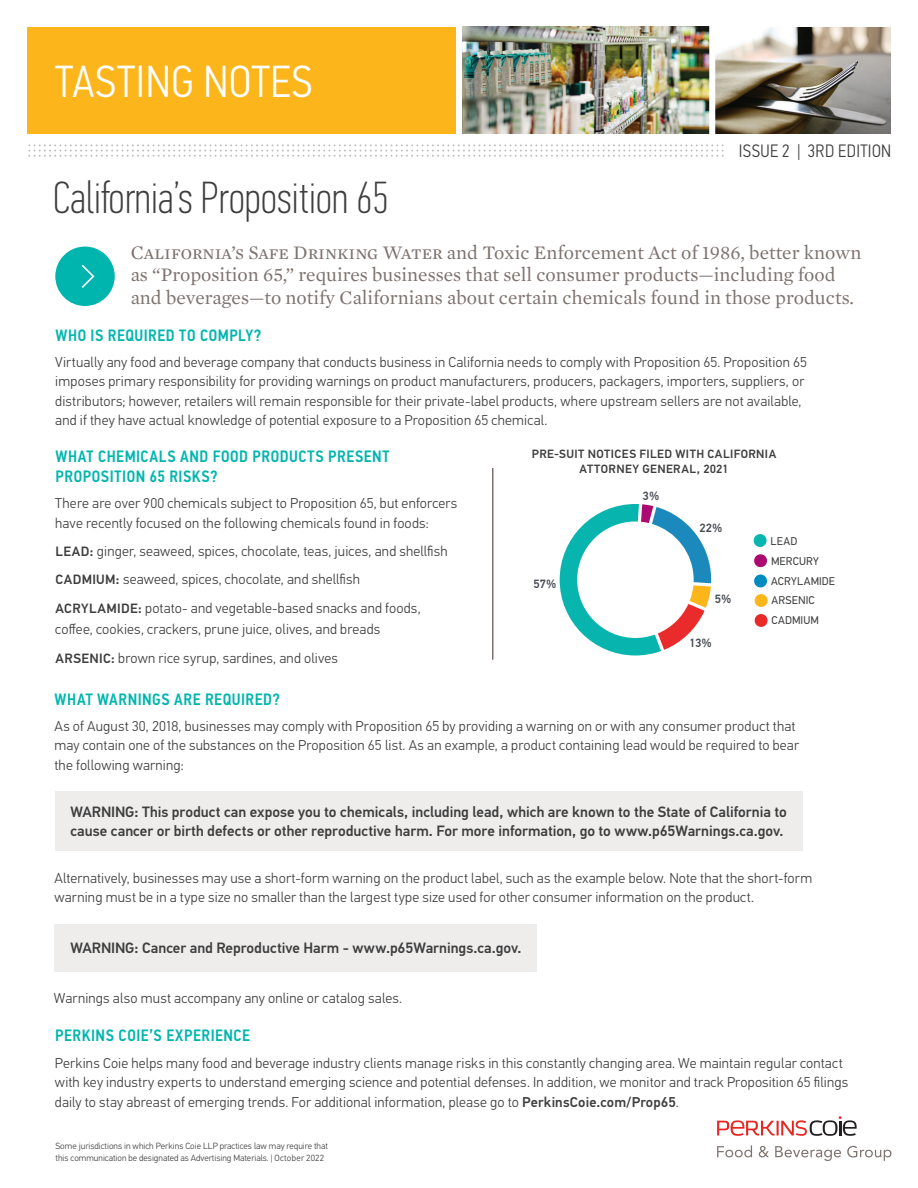
<style>
.page{position:relative;width:918px;height:1188px;background:#fff}
.page>*{position:absolute;margin:0;border:0;box-sizing:border-box;transform-origin:0 0}
.t1{font:100 45px "PF Din Text Comp Pro";letter-spacing:.005em;color:#3e3e3f}
.t2{font:300 45px "PF Din Text Cond Pro";letter-spacing:.015em;color:#fff}
.t3{font:19.5px/22.5px "Mercury Text G1";color:#7d726d}
.t4{font:300 18px "PF Din Text Cond Pro";letter-spacing:.02em;color:#3e3e3f}
.t5{font:500 16.5px/19.5px "PF Din Text Cond Pro";letter-spacing:.035em;color:#00b5ae}
.t6{font:500 15px/19.5px "PF Din Text Pro";color:#3e3e3f}
.t7{font:300 14.25px/19.5px "PF Din Text Pro";letter-spacing:.015em;color:#3e3e3f}
.t8{font:500 12px/15px "PF Din Text Pro";letter-spacing:.035em;color:#3e3e3f;text-align:center}
.t9{font:500 12px "PF Din Text Pro";color:#464b54}
.t10{font:11.25px/20px "PF Din Text Pro";letter-spacing:.015em;color:#3e3e3f}
.t11{font:300 9px/11.2px "PF Din Text Pro";color:#3e3e3f}
.s1{font-weight:500;font-size:13.5px}
.s2{font-weight:500}
</style>
<div class="page">
<div style="left:27px;top:27px;width:432px;height:106px;background:#fcb61c"></div>
<svg style="left:717px;top:1116px;width:140px;height:20px"></svg>
<svg style="left:717px;top:1145px;width:35px;height:12px"></svg>
<svg style="left:759px;top:1146px;width:10px;height:11px"></svg>
<svg style="left:775px;top:1146px;width:66px;height:15px"></svg>
<svg style="left:847px;top:1146px;width:44px;height:15px"></svg>
<hr style="left:492px;top:468px;width:2px;height:192px;background:#7d726d">
<div style="left:55px;top:791px;width:747px;height:60px;background:#eeedec"></div>
<div style="left:55px;top:924px;width:482px;height:48px;background:#eeedec"></div>
<svg style="left:560px;top:504px;width:151px;height:152px"></svg>
<svg style="left:754px;top:534px;width:13px;height:13px"></svg>
<svg style="left:754px;top:554px;width:13px;height:13px"></svg>
<svg style="left:754px;top:575px;width:13px;height:12px"></svg>
<svg style="left:755px;top:594px;width:13px;height:13px"></svg>
<svg style="left:755px;top:614px;width:13px;height:13px"></svg>
<img style="left:715px;top:27px;width:176px;height:106px">
<img style="left:462px;top:27px;width:247px;height:106px">
<div style="left:456px;top:25px;width:6px;height:110px;background:#fff"></div>
<svg style="left:28px;top:144px;width:696px;height:13px"></svg>
<div style="left:55px;top:247px;width:60px;height:59px;background:#00b5ae;border-radius:50%"></div>
<svg style="left:82px;top:265px;width:12px;height:23px"></svg>
<h1 class="t2" style="left:55px;top:56px;width:259px">TASTING NOTES</h1>
<p class="t4" style="left:739px;top:141px;width:154px">ISSUE 2 | 3RD EDITION</p>
<h1 class="t1" style="left:53px;top:172px;width:337px">California’s Proposition 65</h1>
<p class="t3" style="left:131px;top:240px;width:732px">California’s Safe Drinking Water and Toxic Enforcement Act of 1986, better known as “Proposition 65,” requires businesses that sell consumer products—including food and beverages—to notify Californians about certain chemicals found in those products.</p>
<p class="t5" style="left:55px;top:325px;width:207px">WHO IS REQUIRED TO COMPLY?</p>
<p class="t7" style="left:55px;top:353px;width:753px">Virtually any food and beverage company that conducts business in California needs to comply with Proposition 65. Proposition 65 imposes primary responsibility for providing warnings on product manufacturers, producers, packagers, importers, suppliers, or distributors; however, retailers will remain responsible for their private-label products, where upstream sellers are not available, and if they have actual knowledge of potential exposure to a Proposition 65 chemical.</p>
<p class="t5" style="left:55px;top:447px;width:336px">WHAT CHEMICALS AND FOOD PRODUCTS PRESENT<br>PROPOSITION 65 RISKS?</p>
<p class="t7" style="left:55px;top:494px;width:404px">There are over 900 chemicals subject to Proposition 65, but enforcers have recently focused on the following chemicals found in foods:</p>
<p class="t7" style="left:55px;top:537px;width:394px;line-height:28.7px"><span class="s1">LEAD:</span> ginger, seaweed, spices, chocolate, teas, juices, and shellfish<br><span class="s1">CADMIUM:</span> seaweed, spices, chocolate, and shellfish<br><span class="s1">ACRYLAMIDE:</span> potato- and vegetable-based snacks and foods,</p>
<p class="t7" style="left:55px;top:615px;width:327px;line-height:28.7px">coffee, cookies, crackers, prune juice, olives, and breads<br><span class="s1">ARSENIC:</span> brown rice syrup, sardines, and olives</p>
<p class="t8" style="left:532px;top:446px;width:246px">PRE-SUIT NOTICES FILED WITH CALIFORNIA<br>ATTORNEY GENERAL, 2021</p>
<p class="t9" style="left:533px;top:577px;width:25px">57%</p>
<p class="t9" style="left:643px;top:488px;width:18px">3%</p>
<p class="t9" style="left:699px;top:521px;width:25px">22%</p>
<p class="t9" style="left:715px;top:592px;width:18px">5%</p>
<p class="t9" style="left:689px;top:635px;width:24px">13%</p>
<p class="t10" style="left:771px;top:531px;width:66px">LEAD<br>MERCURY<br>ACRYLAMIDE<br>ARSENIC<br>CADMIUM</p>
<p class="t5" style="left:55px;top:689px;width:227px">WHAT WARNINGS ARE REQUIRED?</p>
<p class="t7" style="left:54px;top:716px;width:746px">As of August 30, 2018, businesses may comply with Proposition 65 by providing a warning on or with any consumer product that may contain one of the substances on the Proposition 65 list. As an example, a product containing lead would be required to bear the following warning:</p>
<p class="t6" style="left:70px;top:802px;width:718px">WARNING: This product can expose you to chemicals, including lead, which are known to the State of California to cause cancer or birth defects or other reproductive harm. For more information, go to www.p65Warnings.ca.gov.</p>
<p class="t7" style="left:55px;top:868px;width:759px">Alternatively, businesses may use a short-form warning on the product label, such as the example below. Note that the short-form warning must be in a type size no smaller than the largest type size used for other consumer information on the product.</p>
<p class="t6" style="left:70px;top:938px;width:453px">WARNING: Cancer and Reproductive Harm - www.p65Warnings.ca.gov.</p>
<p class="t7" style="left:54px;top:988px;width:350px">Warnings also must accompany any online or catalog sales.</p>
<p class="t5" style="left:55px;top:1026px;width:196px">PERKINS COIE’S EXPERIENCE</p>
<p class="t7" style="left:55px;top:1053px;width:795px">Perkins Coie helps many food and beverage industry clients manage risks in this constantly changing area. We maintain regular contact with key industry experts to understand emerging science and potential defenses. In addition, we monitor and track Proposition 65 filings daily to stay abreast of emerging trends. For additional information, please go to <span class="s2">PerkinsCoie.com/Prop65</span>.</p>
<p class="t11" style="left:56px;top:1141px;width:274px">Some jurisdictions in which Perkins Coie LLP practices law may require that this communication be designated as Advertising Materials. | October 2022</p>
</div>
